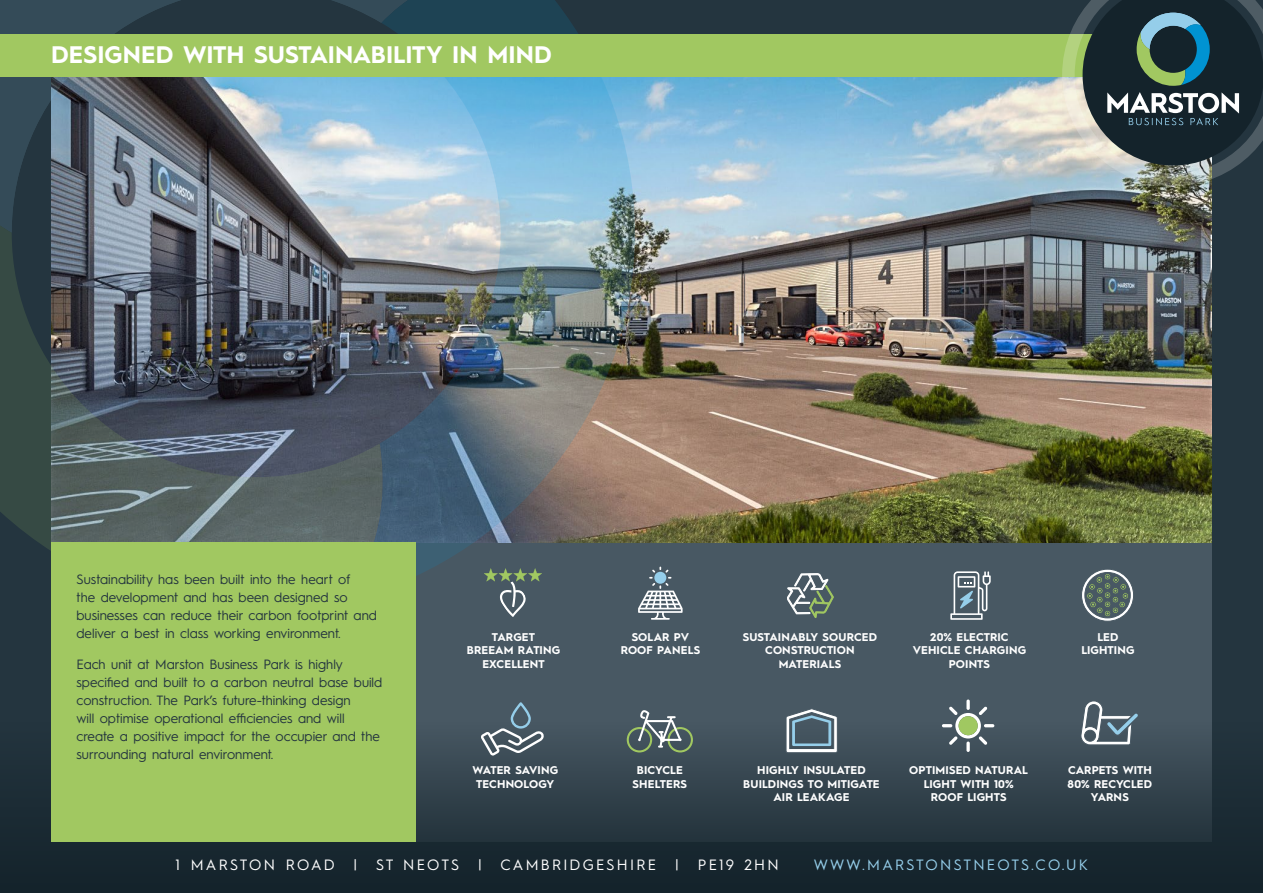
<style>
.page{position:relative;width:1263px;height:893px;background:#24353f}
.page>*{position:absolute;margin:0;border:0;box-sizing:border-box;transform-origin:0 0}
.t1{font:700 24px "Hurme Geometric Sans 1";letter-spacing:.005em;color:#fff}
.t2{font:15px "Hurme Geometric Sans 1";letter-spacing:.15em;color:#fff}
.t3{font:15px "Hurme Geometric Sans 1";letter-spacing:.15em;color:#95ceea}
.t4{font:13.5px/18px "Hurme Geometric Sans 1";color:#24353f}
.t5{font:700 11.25px/13.5px "Hurme Geometric Sans 1";letter-spacing:.01em;color:#fff;text-align:center}
</style>
<div class="page">
<div style="left:51px;top:34px;width:1161px;height:808px;background:#485863"></div>
<svg style="left:0;top:723px;width:1263px;height:170px"></svg>
<img style="left:635px;top:77px;width:577px;height:465px">
<svg style="left:0;top:0;width:338px;height:225px"></svg>
<svg style="left:0;top:225px;width:338px;height:326px"></svg>
<img style="left:338px;top:0;width:297px;height:602px">
<div style="left:51px;top:542px;width:364px;height:300px;background:#a1c861"></div>
<div style="left:0;top:34px;width:1212px;height:43px;background:#a1c861"></div>
<svg style="left:1062px;top:0;width:201px;height:186px;background:#4a5c5d"></svg>
<svg style="left:627px;top:710px;width:66px;height:42px"></svg>
<svg style="left:638px;top:567px;width:45px;height:53px"></svg>
<svg style="left:950px;top:571px;width:41px;height:49px"></svg>
<svg style="left:1080px;top:701px;width:61px;height:45px"></svg>
<svg style="left:1082px;top:569px;width:51px;height:52px"></svg>
<svg style="left:480px;top:702px;width:64px;height:53px"></svg>
<svg style="left:787px;top:573px;width:47px;height:45px"></svg>
<svg style="left:785px;top:709px;width:53px;height:44px"></svg>
<svg style="left:942px;top:699px;width:52px;height:53px"></svg>
<div style="left:958px;top:716px;width:20px;height:19px;background:#a0c861;border-radius:50%"></div>
<svg style="left:484px;top:568px;width:58px;height:49px"></svg>
<h1 class="t1" style="left:51px;top:38px;width:502px">DESIGNED WITH SUSTAINABILITY IN MIND</h1>
<p class="t4" style="left:77px;top:570px;width:302px">Sustainability has been built into the heart of<br>the development and has been designed so businesses can reduce their carbon footprint and deliver a best in class working environment.</p>
<p class="t4" style="left:77px;top:654px;width:307px">Each unit at Marston Business Park is highly specified and built to a carbon neutral base build construction. The Park’s future-thinking design<br>will optimise operational efficiencies and will create a positive impact for the occupier and the surrounding natural environment.</p>
<p class="t5" style="left:467px;top:629px;width:95px">TARGET<br>BREEAM RATING<br>EXCELLENT</p>
<p class="t5" style="left:913px;top:629px;width:115px">20% ELECTRIC<br>VEHICLE CHARGING<br>POINTS</p>
<p class="t5" style="left:621px;top:629px;width:81px">SOLAR PV<br>ROOF PANELS</p>
<p class="t5" style="left:743px;top:629px;width:136px">SUSTAINABLY SOURCED<br>CONSTRUCTION<br>MATERIALS</p>
<p class="t5" style="left:1081px;top:629px;width:55px">LED<br>LIGHTING</p>
<p class="t5" style="left:472px;top:763px;width:87px">WATER SAVING<br>TECHNOLOGY</p>
<p class="t5" style="left:1068px;top:763px;width:86px">CARPETS WITH<br>80% RECYCLED<br>YARNS</p>
<p class="t5" style="left:633px;top:763px;width:56px">BICYCLE<br>SHELTERS</p>
<p class="t5" style="left:743px;top:763px;width:138px">HIGHLY INSULATED<br>BUILDINGS TO MITIGATE<br>AIR LEAKAGE</p>
<p class="t5" style="left:909px;top:763px;width:120px">OPTIMISED NATURAL<br>LIGHT WITH 10%<br>ROOF LIGHTS</p>
<p class="t2" style="left:176px;top:854px;width:183px">1 MARSTON ROAD |</p>
<p class="t2" style="left:376px;top:854px;width:84px">ST NEOTS</p>
<p class="t2" style="left:478px;top:854px;width:179px">| CAMBRIDGESHIRE</p>
<p class="t2" style="left:675px;top:854px;width:5px">|</p>
<p class="t2" style="left:698px;top:854px;width:82px">PE19 2HN</p>
<p class="t3" style="left:814px;top:854px;width:276px">WWW.MARSTONSTNEOTS.CO.UK</p>
</div>
